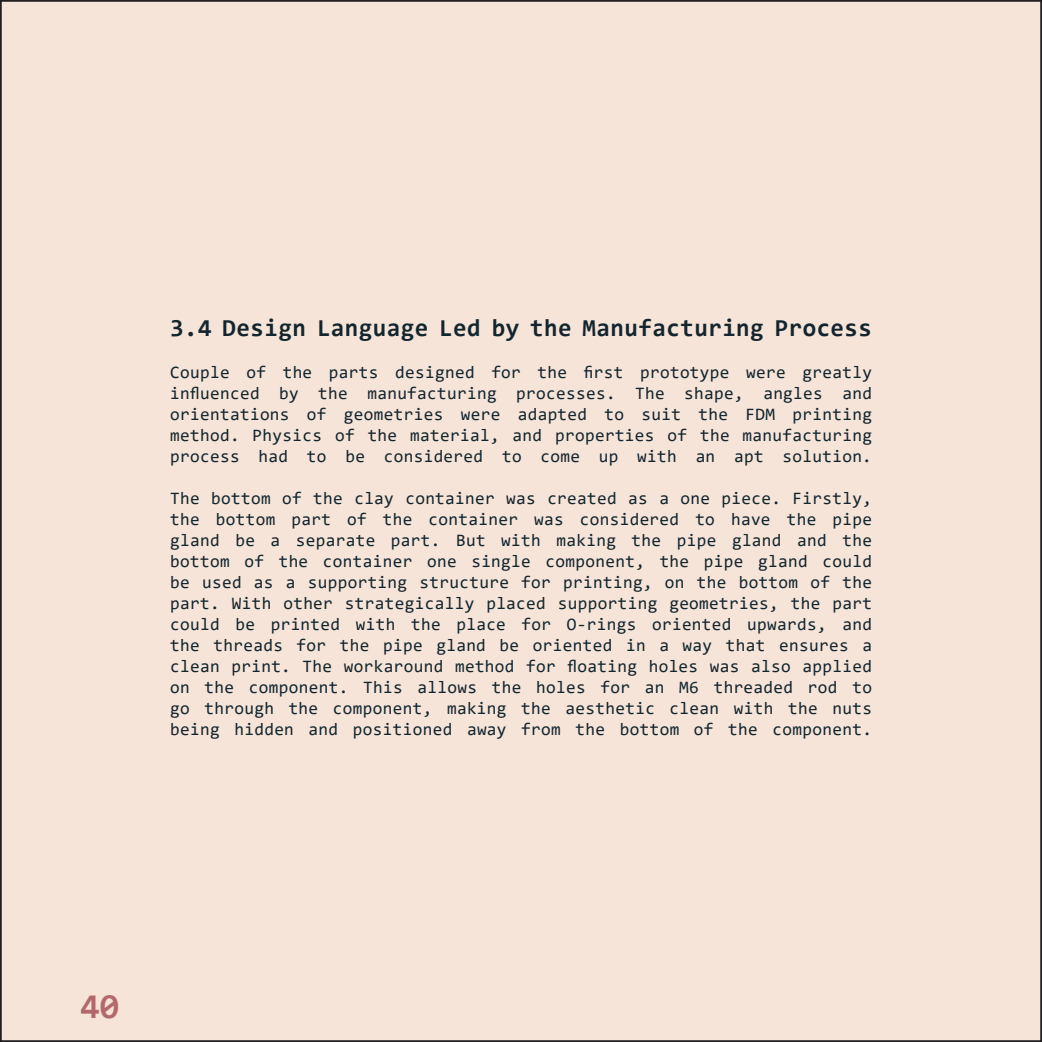
<style>
.page{position:relative;width:1042px;height:1042px;background:#fff}
.page>*{position:absolute;margin:0;border:0;box-sizing:border-box;transform-origin:0 0}
.Title_Page{font:700 35px "Consolas";color:#b3696c}
.Lower_Title{font:700 24.5px "Consolas";letter-spacing:.02em;color:#13252e}
.t1{font:17.5px/21px "Consolas";letter-spacing:.02em;color:#13252e;text-align:justify}
</style>
<div class="page">
<div style="left:1px;top:1px;width:1040px;height:1040px;background:#f5e4d7"></div>
<p class="Lower_Title" style="left:170px;top:312px;width:703px">3.4 Design Language Led by the Manufacturing Process</p>
<p class="t1" style="left:170px;top:361px;width:703px">Couple of the parts designed for the first prototype were greatly influenced by the manufacturing processes. The shape, angles and orientations of geometries were adapted to suit the FDM printing method. Physics of the material, and properties of the manufacturing process had to be considered to come up with an apt solution.</p>
<p class="t1" style="left:170px;top:487px;width:703px">The bottom of the clay container was created as a one piece. Firstly, the bottom part of the container was considered to have the pipe gland be a separate part. But with making the pipe gland and the bottom of the container one single component, the pipe gland could be used as a supporting structure for printing, on the bottom of the part. With other strategically placed supporting geometries, the part could be printed with the place for O-rings oriented upwards, and the threads for the pipe gland be oriented in a way that ensures a clean print. The workaround method for floating holes was also applied on the component. This allows the holes for an M6 threaded rod to go through the component, making the aesthetic clean with the nuts being hidden and positioned away from the bottom of the component.</p>
<p class="Title_Page" style="left:81px;top:984px;width:40px">40</p>
</div>
